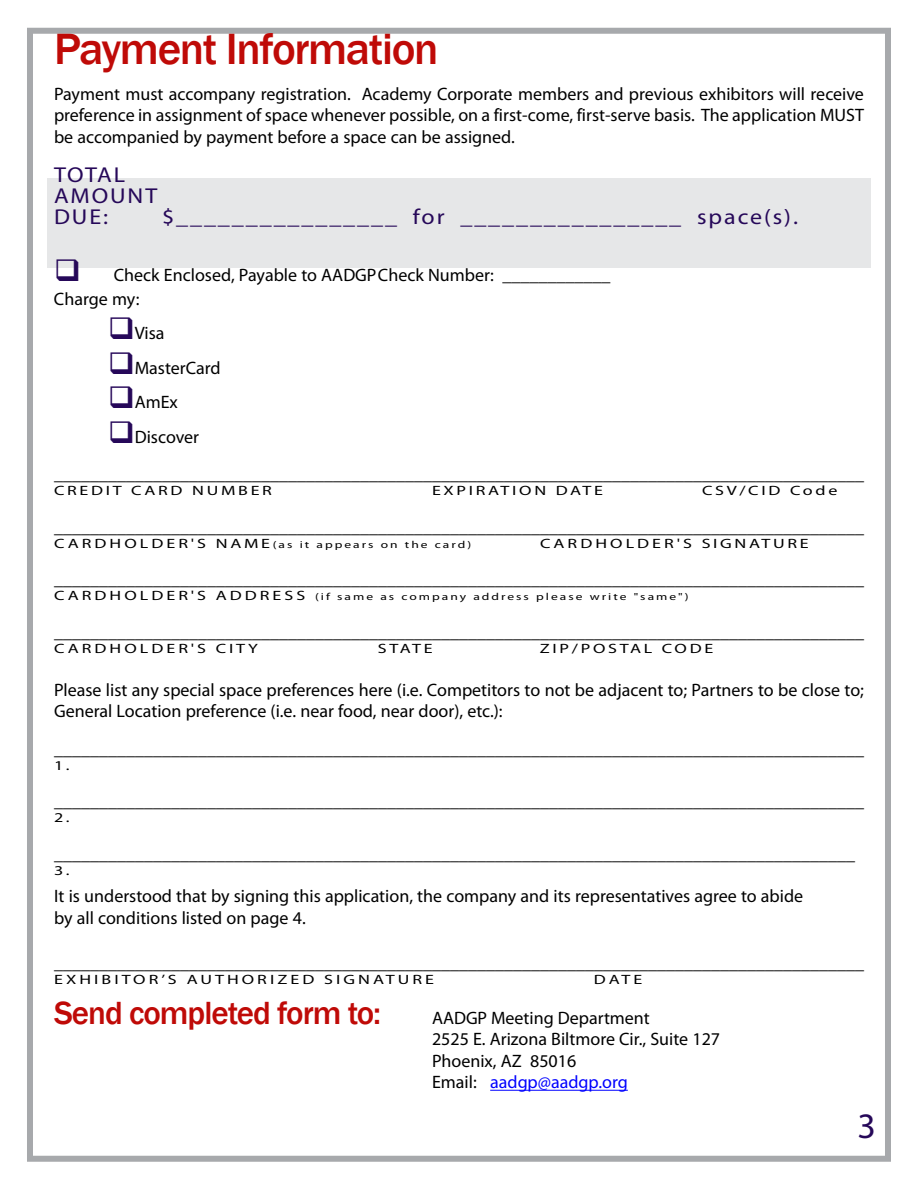
<style>
.page{position:relative;width:918px;height:1188px;background:#fff}
.page>*{position:absolute;margin:0;border:0;box-sizing:border-box;transform-origin:0 0}
.t1{font:500 45px "Franklin Gothic";color:#bf0a07}
.t2{font:36px "Myriad Pro";color:#260859}
.t3{font:500 33px "Franklin Gothic";color:#bf0a07}
.t4{font:21.6px/21px "Myriad Pro";letter-spacing:.08em;color:#260859;scale:1.11 1}
.t5{font:18px/21.6px "Myriad Pro";color:#000}
.t6{font:13.5px "Myriad Pro";letter-spacing:.15em;color:#000;scale:1.33 1}
.t7{font:10.2px "Myriad Pro";letter-spacing:.15em;color:#000;scale:1.33 1}
.s1{color:#260859}
.s2{font-size:13.5px}
.s3{color:#00f}
</style>
<div class="page">
<div style="left:27px;top:28px;width:864px;height:1134px;border:6px solid #a7a9ac"></div>
<div style="left:47px;top:178px;width:824px;height:90px;background:#e6e7e8"></div>
<hr style="left:490px;top:1090px;width:138px;height:1px;background:#00f">
<h1 class="t1" style="left:54px;top:21px;width:386px">Payment Information</h1>
<p class="t5" style="left:54px;top:83px;width:812px;text-align:justify">Payment must accompany registration. Academy Corporate members and previous exhibitors will receive preference in assignment of space whenever possible, on a first-come, first-serve basis. The application MUST be accompanied by payment before a space can be assigned.</p>
<p class="t4" style="left:54px;top:164px;width:95px">TOTAL<br>AMOUNT<br>DUE:</p>
<p class="t4" style="left:162px;top:206px;width:574px">$________________ for ________________ space(s).</p>
<p class="t5" style="left:54px;top:262px;width:558px;line-height:24px"><span class="s1">❑</span> Check Enclosed, Payable to AADGPCheck Number: ____________<br>Charge my:</p>
<p class="t5" style="left:108px;top:322px;width:58px"><span class="s1">❑</span>Visa</p>
<p class="t5" style="left:108px;top:356px;width:114px"><span class="s1">❑</span>MasterCard</p>
<p class="t5" style="left:108px;top:391px;width:71px"><span class="s1">❑</span>AmEx</p>
<p class="t5" style="left:54px;top:417px;width:812px;line-height:37.5px;text-indent:54px"><span class="s1">❑</span>Discover __________________________________________________________________________________________</p>
<p class="t6" style="left:54px;top:482px;width:165px">CREDIT CARD NUMBER</p>
<p class="t6" style="left:432px;top:482px;width:130px">EXPIRATION DATE</p>
<p class="t6" style="left:702px;top:482px;width:103px">CSV/CID Code</p>
<p class="t5" style="left:54px;top:515px;width:811px">__________________________________________________________________________________________</p>
<p class="t6" style="left:54px;top:535px;width:11px">cardholder</p>
<p class="t7" style="left:191px;top:538px;width:212px"><span class="s2">'s NAME</span>(as it appears on the card)</p>
<p class="t6" style="left:540px;top:535px;width:11px">cardholder</p>
<p class="t6" style="left:677px;top:535px;width:101px">'s SIGNATURE</p>
<p class="t5" style="left:54px;top:568px;width:811px">__________________________________________________________________________________________</p>
<p class="t6" style="left:54px;top:587px;width:11px">cardholder</p>
<p class="t6" style="left:191px;top:587px;width:40px">'s Address</p>
<p class="t7" style="left:315px;top:590px;width:282px">(if same as company address please write "same")</p>
<p class="t5" style="left:54px;top:620px;width:811px">__________________________________________________________________________________________</p>
<p class="t6" style="left:54px;top:640px;width:11px">cardholder</p>
<p class="t6" style="left:191px;top:640px;width:52px">'s CITY</p>
<p class="t6" style="left:378px;top:640px;width:43px">STATE</p>
<p class="t6" style="left:540px;top:640px;width:132px">ZIP/POSTAL CODE</p>
<p class="t5" style="left:54px;top:679px;width:812px">Please list any special space preferences here (i.e. Competitors to not be adjacent to; Partners to be close to;<br>General Location preference (i.e. near food, near door), etc.):</p>
<p class="t5" style="left:54px;top:738px;width:811px">__________________________________________________________________________________________</p>
<p class="t6" style="left:54px;top:757px;width:13px">1.</p>
<p class="t5" style="left:54px;top:790px;width:811px">__________________________________________________________________________________________</p>
<p class="t6" style="left:54px;top:810px;width:13px">2.</p>
<p class="t5" style="left:54px;top:843px;width:802px">_________________________________________________________________________________________</p>
<p class="t6" style="left:54px;top:862px;width:13px">3.</p>
<p class="t5" style="left:54px;top:885px;width:751px">It is understood that by signing this application, the company and its representatives agree to abide by all conditions listed on page 4.</p>
<p class="t5" style="left:54px;top:952px;width:811px">__________________________________________________________________________________________</p>
<p class="t6" style="left:54px;top:971px;width:19px">Exhibitor</p>
<p class="t6" style="left:161px;top:971px;width:40px">’s Authorized</p>
<p class="t6" style="left:324px;top:971px;width:24px">Signature</p>
<p class="t6" style="left:594px;top:971px;width:21px">Date</p>
<h3 class="t3" style="left:54px;top:992px;width:329px">Send completed form to:</h3>
<p class="t5" style="left:432px;top:1007px;width:290px">AADGP Meeting Department<br>2525 E. Arizona Biltmore Cir., Suite 127<br>Phoenix, AZ 85016<br>Email: <span class="s3">aadgp@aadgp.org</span></p>
<h2 class="t2" style="left:858px;top:1104px;width:20px">3</h2>
</div>
